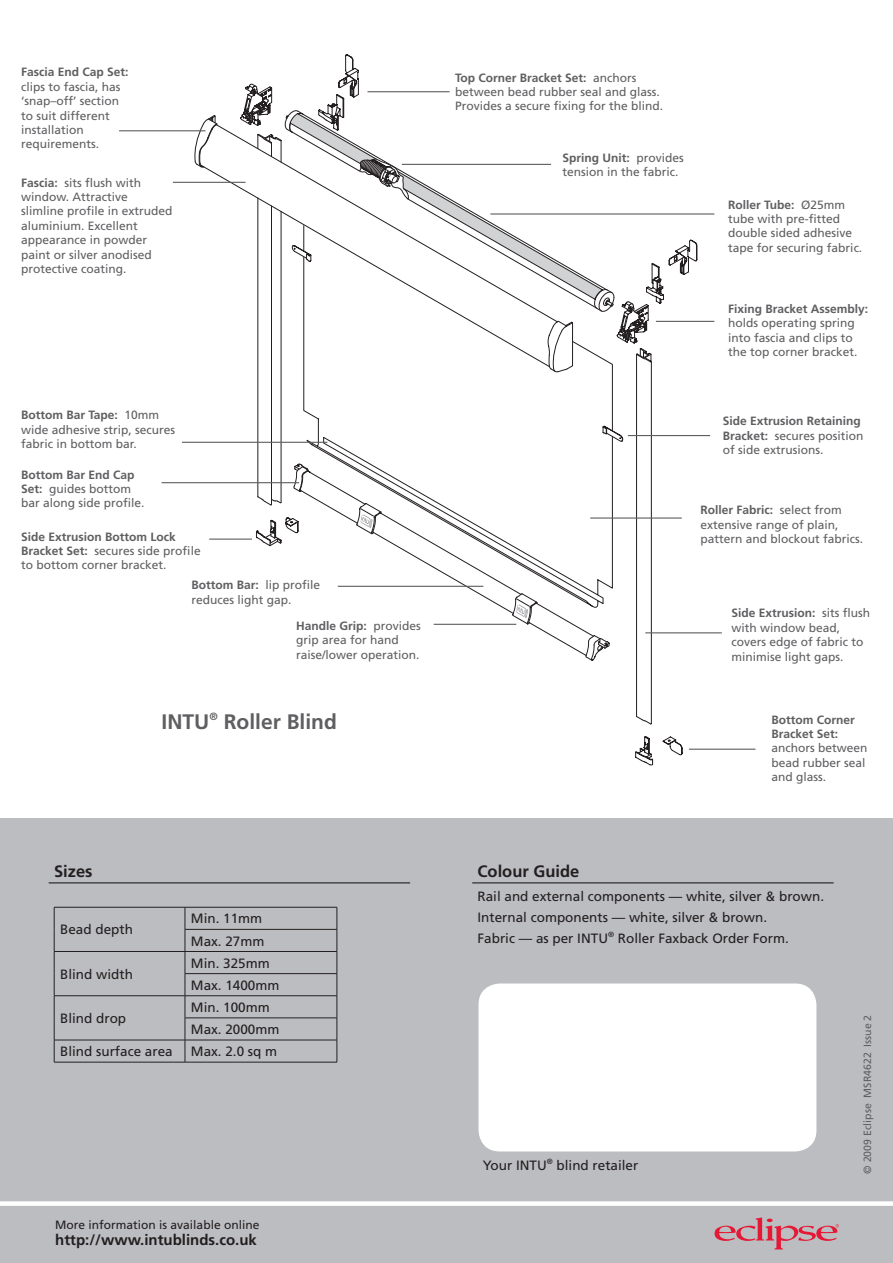
<style>
.page{position:relative;width:893px;height:1263px;background:#fff}
.page>*{position:absolute;margin:0;border:0;box-sizing:border-box;transform-origin:0 0}
.t1{font:700 21px "Frutiger";color:#5f5f62}
.t2{font:700 16.5px "Frutiger";color:#231f20}
.t3{font:700 15px "Frutiger";color:#231f20}
.t4{font:13.5px "Frutiger";color:#231f20}
.t5{font:12px/14.4px "Frutiger";color:#5f5f62}
.t6{font:12px "Frutiger";color:#231f20}
.t7{font:10.5px "Frutiger";color:#5f5f62}
.s1{font-weight:700}
</style>
<div class="page">
<div style="left:0;top:818px;width:893px;height:445px;background:#bcbdc0"></div>
<div style="left:0;top:1201px;width:893px;height:5px;background:#fff"></div>
<hr style="left:54px;top:907px;width:131px;height:1px;background:#231f20">
<hr style="left:185px;top:907px;width:152px;height:1px;background:#231f20">
<hr style="left:185px;top:929px;width:152px;height:1px;background:#231f20">
<hr style="left:54px;top:951px;width:131px;height:1px;background:#231f20">
<hr style="left:185px;top:951px;width:152px;height:1px;background:#231f20">
<hr style="left:185px;top:973px;width:152px;height:1px;background:#231f20">
<hr style="left:54px;top:995px;width:131px;height:1px;background:#231f20">
<hr style="left:185px;top:995px;width:152px;height:1px;background:#231f20">
<hr style="left:185px;top:1017px;width:152px;height:1px;background:#231f20">
<hr style="left:54px;top:1040px;width:131px;height:1px;background:#231f20">
<svg style="left:54px;top:907px;width:1px;height:155px"></svg>
<hr style="left:185px;top:1040px;width:152px;height:1px;background:#231f20">
<svg style="left:185px;top:907px;width:1px;height:155px"></svg>
<svg style="left:337px;top:907px;width:1px;height:155px"></svg>
<hr style="left:54px;top:1062px;width:131px;height:1px;background:#231f20">
<hr style="left:185px;top:1062px;width:152px;height:1px;background:#231f20">
<hr style="left:49px;top:882px;width:361px;height:1px;background:#231f20">
<hr style="left:472px;top:882px;width:362px;height:1px;background:#231f20">
<svg style="left:195px;top:55px;width:487px;height:710px"></svg>
<hr style="left:367px;top:91px;width:83px;height:1px;background:#5f5f62">
<hr style="left:173px;top:182px;width:73px;height:1px;background:#5f5f62">
<hr style="left:209px;top:538px;width:43px;height:2px;background:#5f5f62">
<hr style="left:434px;top:624px;width:82px;height:1px;background:#5f5f62">
<hr style="left:656px;top:321px;width:58px;height:1px;background:#5f5f62">
<hr style="left:628px;top:435px;width:82px;height:1px;background:#5f5f62">
<hr style="left:590px;top:517px;width:92px;height:2px;background:#5f5f62">
<hr style="left:119px;top:130px;width:87px;height:1px;background:#5f5f62">
<hr style="left:182px;top:442px;width:145px;height:1px;background:#5f5f62">
<hr style="left:162px;top:482px;width:137px;height:1px;background:#5f5f62">
<hr style="left:338px;top:586px;width:145px;height:1px;background:#5f5f62">
<hr style="left:645px;top:632px;width:77px;height:1px;background:#5f5f62">
<hr style="left:689px;top:749px;width:66px;height:1px;background:#5f5f62">
<hr style="left:402px;top:164px;width:149px;height:1px;background:#5f5f62">
<hr style="left:490px;top:213px;width:224px;height:2px;background:#5f5f62">
<div style="left:478px;top:983px;width:338px;height:168px;background:#fff;border-radius:21px"></div>
<svg style="left:715px;top:1217px;width:124px;height:32px"></svg>
<p class="t5" style="left:21px;top:65px;width:109px"><span class="s1">Fascia End Cap Set: </span>clips to fascia, has ‘snap–off’ section to suit different installation requirements.</p>
<p class="t5" style="left:21px;top:175px;width:153px"><span class="s1">Fascia:</span> sits flush with window. Attractive slimline profile in extruded aluminium. Excellent appearance in powder paint or silver anodised protective coating.</p>
<p class="t5" style="left:21px;top:408px;width:156px"><span class="s1">Bottom Bar Tape:</span> 10mm wide adhesive strip, secures fabric in bottom bar.</p>
<p class="t5" style="left:21px;top:467px;width:125px"><span class="s1">Bottom Bar End Cap<br>Set:</span> guides bottom bar along side profile.</p>
<p class="t5" style="left:21px;top:529px;width:181px"><span class="s1">Side Extrusion Bottom Lock<br>Bracket Set:</span> secures side profile to bottom corner bracket.</p>
<p class="t5" style="left:191px;top:578px;width:130px"><span class="s1">Bottom Bar:</span> lip profile reduces light gap.</p>
<p class="t5" style="left:296px;top:618px;width:126px"><span class="s1">Handle Grip:</span> provides grip area for hand raise/lower operation.</p>
<p class="t1" style="left:162px;top:709px;width:177px">INTU<sup>®</sup> Roller Blind</p>
<p class="t2" style="left:54px;top:862px;width:40px">Sizes</p>
<p class="t4" style="left:60px;top:922px;width:74px">Bead depth</p>
<p class="t4" style="left:60px;top:966px;width:74px">Blind width</p>
<p class="t4" style="left:60px;top:1010px;width:68px">Blind drop</p>
<p class="t4" style="left:191px;top:911px;width:73px">Min. 11mm</p>
<p class="t4" style="left:191px;top:933px;width:75px">Max. 27mm</p>
<p class="t4" style="left:191px;top:955px;width:80px">Min. 325mm</p>
<p class="t4" style="left:191px;top:977px;width:90px">Max. 1400mm</p>
<p class="t4" style="left:191px;top:999px;width:80px">Min. 100mm</p>
<p class="t4" style="left:191px;top:1021px;width:90px">Max. 2000mm</p>
<p class="t4" style="left:60px;top:1043px;width:114px">Blind surface area</p>
<p class="t4" style="left:191px;top:1043px;width:88px">Max. 2.0 sq m</p>
<p class="t6" style="left:55px;top:1218px;width:206px">More information is available online</p>
<p class="t3" style="left:55px;top:1231px;width:203px">http://www.intublinds.co.uk</p>
<p class="t5" style="left:455px;top:70px;width:210px"><span class="s1">Top Corner Bracket Set:</span> anchors between bead rubber seal and glass.<br>Provides a secure fixing for the blind.</p>
<p class="t5" style="left:562px;top:150px;width:123px"><span class="s1">Spring Unit:</span> provides tension in the fabric.</p>
<p class="t5" style="left:728px;top:197px;width:136px"><span class="s1">Roller Tube:</span> Ø25mm tube with pre-fitted double sided adhesive tape for securing fabric.</p>
<p class="t5" style="left:728px;top:301px;width:142px"><span class="s1">Fixing Bracket Assembly: </span>holds operating spring into fascia and clips to the top corner bracket.</p>
<p class="t5" style="left:723px;top:414px;width:142px"><span class="s1">Side Extrusion Retaining<br>Bracket:</span> secures position of side extrusions.</p>
<p class="t5" style="left:700px;top:503px;width:164px"><span class="s1">Roller Fabric:</span> select from extensive range of plain, pattern and blockout fabrics.</p>
<p class="t5" style="left:731px;top:606px;width:140px"><span class="s1">Side Extrusion:</span> sits flush with window bead, covers edge of fabric to minimise light gaps.</p>
<p class="t5" style="left:771px;top:712px;width:98px"><span class="s1">Bottom Corner<br>Bracket Set: </span>anchors between bead rubber seal and glass.</p>
<p class="t2" style="left:477px;top:862px;width:103px">Colour Guide</p>
<p class="t4" style="left:477px;top:888px;width:348px">Rail and external components — white, silver &amp; brown.</p>
<p class="t4" style="left:477px;top:909px;width:291px">Internal components — white, silver &amp; brown.</p>
<p class="t4" style="left:477px;top:930px;width:313px">Fabric — as per INTU<sup>®</sup> Roller Faxback Order Form.</p>
<p class="t4" style="left:483px;top:1157px;width:157px">Your INTU<sup>®</sup> blind retailer</p>
<p class="t7" style="left:861px;top:1174px;width:160px;rotate:-90deg">© 2009 Eclipse MSR4622 Issue 2</p>
</div>
